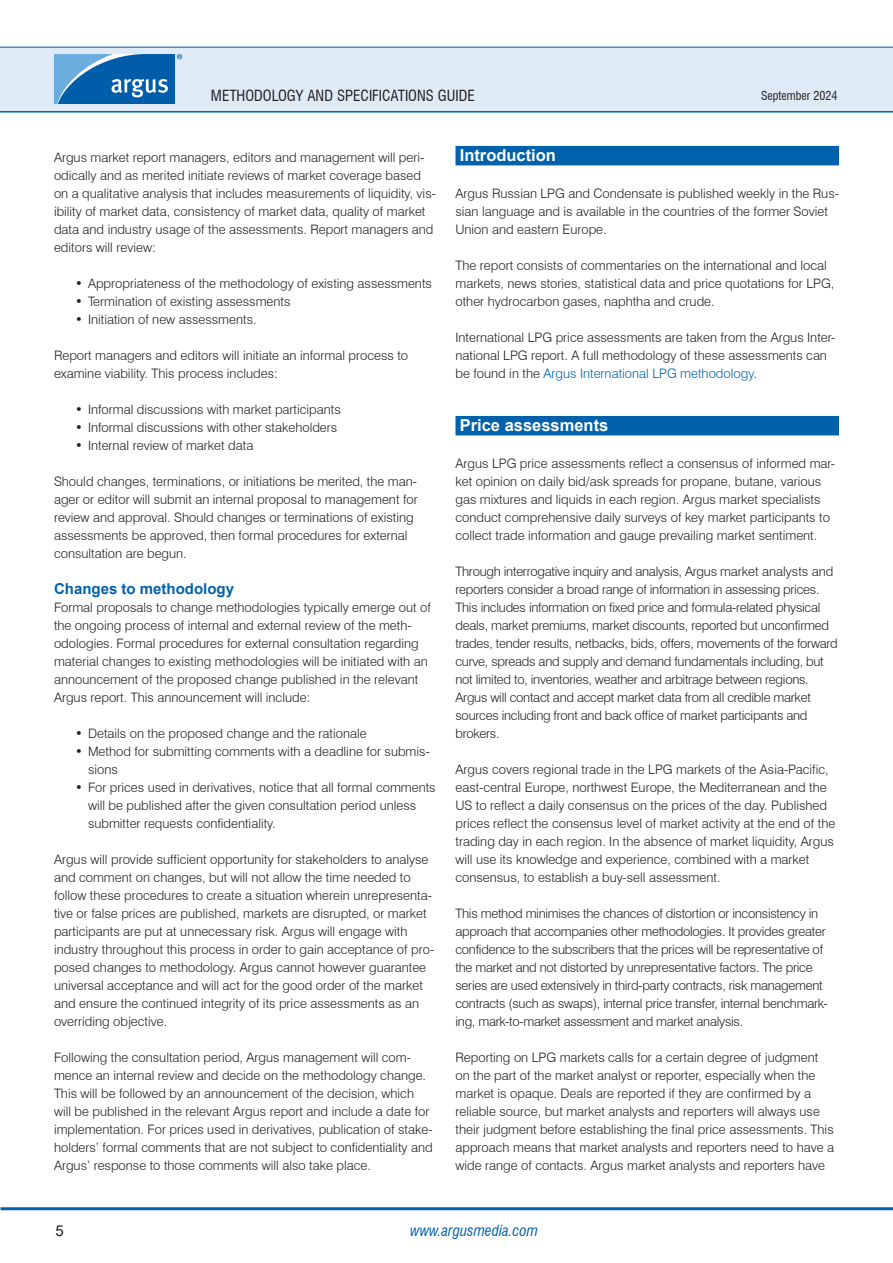
<style>
.page{position:relative;width:893px;height:1263px;background:#fff}
.page>*{position:absolute;margin:0;border:0;box-sizing:border-box;transform-origin:0 0}
.H1_-_Section_header_-_WOB{font:700 16.5px "Arial";color:#fff}
.t1{font:condensed 15px "Swiss 721 BT";color:#231f20}
.H2_-_Bold_headline_-_old_H4{font:700 15px "Arial";color:#0161aa}
.t2{font:italic condensed 15px "Swiss 721 BT";color:#0161aa}
.t3{font:15px "Arial";color:#231f20}
.P1_-_Body_Text{font:300 13.05px/18px "Swiss 721 BT";color:#231f20}
.P1_-_Body_Text-2{font:300 13.05px/18px "Swiss 721 BT";letter-spacing:-.02em;color:#231f20}
.t4{font:condensed 12px "Swiss 721 BT";color:#231f20}
.s1{color:#0161aa}
</style>
<div class="page">
<hr style="left:0;top:110px;width:893px;height:3px;background:#0161aa">
<div style="left:0;top:47px;width:893px;height:64px;background:#deebf7"></div>
<hr style="left:0;top:47px;width:893px;height:1px;background:#0161aa">
<hr style="left:1px;top:1207px;width:892px;height:3px;background:#0161aa">
<svg style="left:54px;top:54px;width:128px;height:50px"></svg>
<div style="left:455px;top:146px;width:384px;height:19px;background:#0161aa"></div>
<div style="left:455px;top:416px;width:384px;height:19px;background:#0161aa"></div>
<p class="t1" style="left:211px;top:86px;width:265px">METHODOLOGY AND SPECIFICATIONS GUIDE</p>
<p class="t4" style="left:761px;top:88px;width:78px">September 2024</p>
<p class="P1_-_Body_Text" style="left:54px;top:148px;width:384px">Argus market report managers, editors and management will peri&shy;odically and as merited initiate reviews of market coverage based on a qualitative analysis that includes measurements of liquidity, vis&shy;ibility of market data, consistency of market data, quality of market data and industry usage of the assessments. Report managers and editors will review:</p>
<p class="P1_-_Body_Text" style="left:75px;top:274px;width:358px">• Appropriateness of the methodology of existing assessments</p>
<p class="P1_-_Body_Text" style="left:75px;top:292px;width:217px">• Termination of existing assessments</p>
<p class="P1_-_Body_Text" style="left:75px;top:310px;width:183px">• Initiation of new assessments.</p>
<p class="P1_-_Body_Text" style="left:54px;top:346px;width:356px">Report managers and editors will initiate an informal process to examine viability. This process includes:</p>
<p class="P1_-_Body_Text" style="left:75px;top:400px;width:267px">• Informal discussions with market participants</p>
<p class="P1_-_Body_Text" style="left:75px;top:418px;width:264px">• Informal discussions with other stakeholders</p>
<p class="P1_-_Body_Text" style="left:75px;top:436px;width:180px">• Internal review of market data</p>
<p class="P1_-_Body_Text" style="left:54px;top:472px;width:365px">Should changes, terminations, or initiations be merited, the man&shy;ager or editor will submit an internal proposal to management for review and approval. Should changes or terminations of existing assessments be approved, then formal procedures for external consultation are begun.</p>
<p class="H2_-_Bold_headline_-_old_H4" style="left:54px;top:578px;width:182px">Changes to methodology</p>
<p class="P1_-_Body_Text" style="left:54px;top:598px;width:379px">Formal proposals to change methodologies typically emerge out of the ongoing process of internal and external review of the meth&shy;odologies. Formal procedures for external consultation regarding material changes to existing methodologies will be initiated with an announcement of the proposed change published in the relevant Argus report. This announcement will include:</p>
<p class="P1_-_Body_Text" style="left:75px;top:724px;width:293px">• Details on the proposed change and the rationale</p>
<p class="P1_-_Body_Text" style="left:88px;top:742px;width:343px;text-indent:-13px">• Method for submitting comments with a deadline for submis&shy;sions</p>
<p class="P1_-_Body_Text" style="left:88px;top:778px;width:349px;text-indent:-13px">• For prices used in derivatives, notice that all formal comments will be published after the given consultation period unless submitter requests confidentiality.</p>
<p class="P1_-_Body_Text" style="left:54px;top:850px;width:382px">Argus will provide sufficient opportunity for stakeholders to analyse and comment on changes, but will not allow the time needed to follow these procedures to create a situation wherein unrepresenta&shy;tive or false prices are published, markets are disrupted, or market participants are put at unnecessary risk. Argus will engage with industry throughout this process in order to gain acceptance of pro&shy;posed changes to methodology. Argus cannot however guarantee universal acceptance and will act for the good order of the market and ensure the continued integrity of its price assessments as an overriding objective.</p>
<p class="P1_-_Body_Text" style="left:54px;top:1048px;width:380px">Following the consultation period, Argus management will com&shy;mence an internal review and decide on the methodology change.<br>This will be followed by an announcement of the decision, which will be published in the relevant Argus report and include a date for implementation. For prices used in derivatives, publication of stake&shy;holders’ formal comments that are not subject to confidentiality and Argus’ response to those comments will also take place.</p>
<p class="H1_-_Section_header_-_WOB" style="left:460px;top:144px;width:98px">Introduction</p>
<p class="P1_-_Body_Text" style="left:455px;top:184px;width:385px">Argus Russian LPG and Condensate is published weekly in the Rus&shy;sian language and is available in the countries of the former Soviet<br>Union and eastern Europe.</p>
<p class="P1_-_Body_Text" style="left:455px;top:256px;width:380px">The report consists of commentaries on the international and local markets, news stories, statistical data and price quotations for LPG, other hydrocarbon gases, naphtha and crude.</p>
<p class="P1_-_Body_Text" style="left:455px;top:328px;width:381px">International LPG price assessments are taken from the Argus Inter&shy;national LPG report. A full methodology of these assessments can be found in the <span class="s1">Argus International LPG methodology</span>.</p>
<p class="H1_-_Section_header_-_WOB" style="left:460px;top:414px;width:150px">Price assessments</p>
<p class="P1_-_Body_Text" style="left:455px;top:454px;width:381px">Argus LPG price assessments reflect a consensus of informed mar&shy;ket opinion on daily bid/ask spreads for propane, butane, various gas mixtures and liquids in each region. Argus market specialists conduct comprehensive daily surveys of key market participants to collect trade information and gauge prevailing market sentiment.</p>
<p class="P1_-_Body_Text-2" style="left:455px;top:562px;width:384px">Through interrogative inquiry and analysis, Argus market analysts and reporters consider a broad range of information in assessing prices.<br>This includes information on fixed price and formula-related physical deals, market premiums, market discounts, reported but unconfirmed trades, tender results, netbacks, bids, offers, movements of the forward curve, spreads and supply and demand fundamentals including, but not limited to, inventories, weather and arbitrage between regions.<br>Argus will contact and accept market data from all credible market sources including front and back office of market participants and brokers.</p>
<p class="P1_-_Body_Text" style="left:455px;top:760px;width:381px">Argus covers regional trade in the LPG markets of the Asia-Pacific, east-central Europe, northwest Europe, the Mediterranean and the US to reflect a daily consensus on the prices of the day. Published prices reflect the consensus level of market activity at the end of the trading day in each region. In the absence of market liquidity, Argus will use its knowledge and experience, combined with a market consensus, to establish a buy-sell assessment.</p>
<p class="P1_-_Body_Text-2" style="left:455px;top:904px;width:374px">This method minimises the chances of distortion or inconsistency in approach that accompanies other methodologies. It provides greater confidence to the subscribers that the prices will be representative of the market and not distorted by unrepresentative factors. The price series are used extensively in third-party contracts, risk management contracts (such as swaps), internal price transfer, internal benchmark&shy;ing, mark-to-market assessment and market analysis.</p>
<p class="P1_-_Body_Text" style="left:455px;top:1048px;width:380px">Reporting on LPG markets calls for a certain degree of judgment on the part of the market analyst or reporter, especially when the market is opaque. Deals are reported if they are confirmed by a reliable source, but market analysts and reporters will always use their judgment before establishing the final price assessments. This approach means that market analysts and reporters need to have a wide range of contacts. Argus market analysts and reporters have</p>
<p class="t3" style="left:55px;top:1220px;width:10px">5</p>
<p class="t2" style="left:410px;top:1221px;width:129px">www.argusmedia.com</p>
</div>
